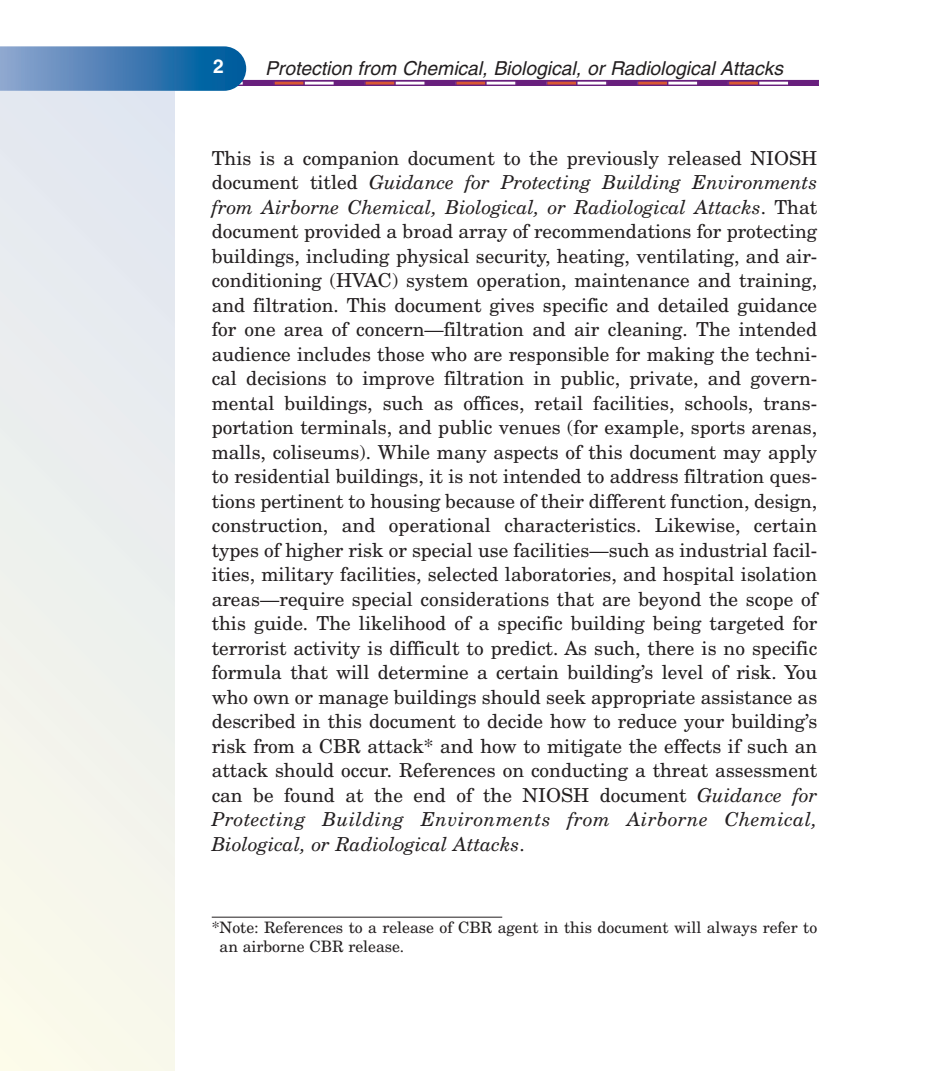
<style>
.page{position:relative;width:945px;height:1071px;background:#fff}
.page>*{position:absolute;margin:0;border:0;box-sizing:border-box;transform-origin:0 0}
.t1{font:19.25px/24.5px "New Century Schlbk";color:#231f20;text-align:justify}
.t2{font:italic 19.25px "Helvetica";color:#231f20}
.t3{font:700 19.25px "Helvetica";color:#fff}
.t4{font:15.75px/19.2px "New Century Schlbk";color:#231f20}
.s1{font-style:italic}
</style>
<div class="page">
<div style="left:0;top:91px;width:175px;height:980px;background:linear-gradient(to right,#f0f2ed,#ebeeee)"></div>
<svg style="left:0;top:46px;width:819px;height:45px"></svg>
<hr style="left:212px;top:917px;width:290px;height:1px;background:#231f20">
<p class="t3" style="left:213px;top:59px;width:12px">2</p>
<p class="t2" style="left:265px;top:61px;width:520px">Protection from Chemical, Biological, or Radiological Attacks</p>
<p class="t1" style="left:212px;top:147px;width:607px">This is a companion document to the previously released NIOSH document titled <span class="s1">Guidance for Protecting Building Environments from Airborne Chemical, Biological, or Radiological Attacks</span>. That document provided a broad array of recommendations for protecting buildings, including physical security, heating, ventilating, and air&shy;conditioning (HVAC) system operation, maintenance and training, and filtration. This document gives specific and detailed guidance for one area of concern—filtration and air cleaning. The intended audience includes those who are responsible for making the techni&shy;cal decisions to improve filtration in public, private, and govern&shy;mental buildings, such as offices, retail facilities, schools, trans&shy;portation terminals, and public venues (for example, sports arenas, malls, coliseums). While many aspects of this document may apply to residential buildings, it is not intended to address filtration ques&shy;tions pertinent to housing because of their different function, design, construction, and operational characteristics. Likewise, certain types of higher risk or special use facilities—such as industrial facil&shy;ities, military facilities, selected laboratories, and hospital isolation areas—require special considerations that are beyond the scope of this guide. The likelihood of a specific building being targeted for terrorist activity is difficult to predict. As such, there is no specific formula that will determine a certain building’s level of risk. You who own or manage buildings should seek appropriate assistance as described in this document to decide how to reduce your building’s risk from a CBR attack* and how to mitigate the effects if such an attack should occur. References on conducting a threat assessment can be found at the end of the NIOSH document <span class="s1">Guidance for Protecting Building Environments from Airborne Chemical, Biological, or Radiological Attacks</span>.</p>
<p class="t4" style="left:220px;top:919px;width:599px;text-indent:-8px">*Note: References to a release of CBR agent in this document will always refer to an airborne CBR release.</p>
</div>
